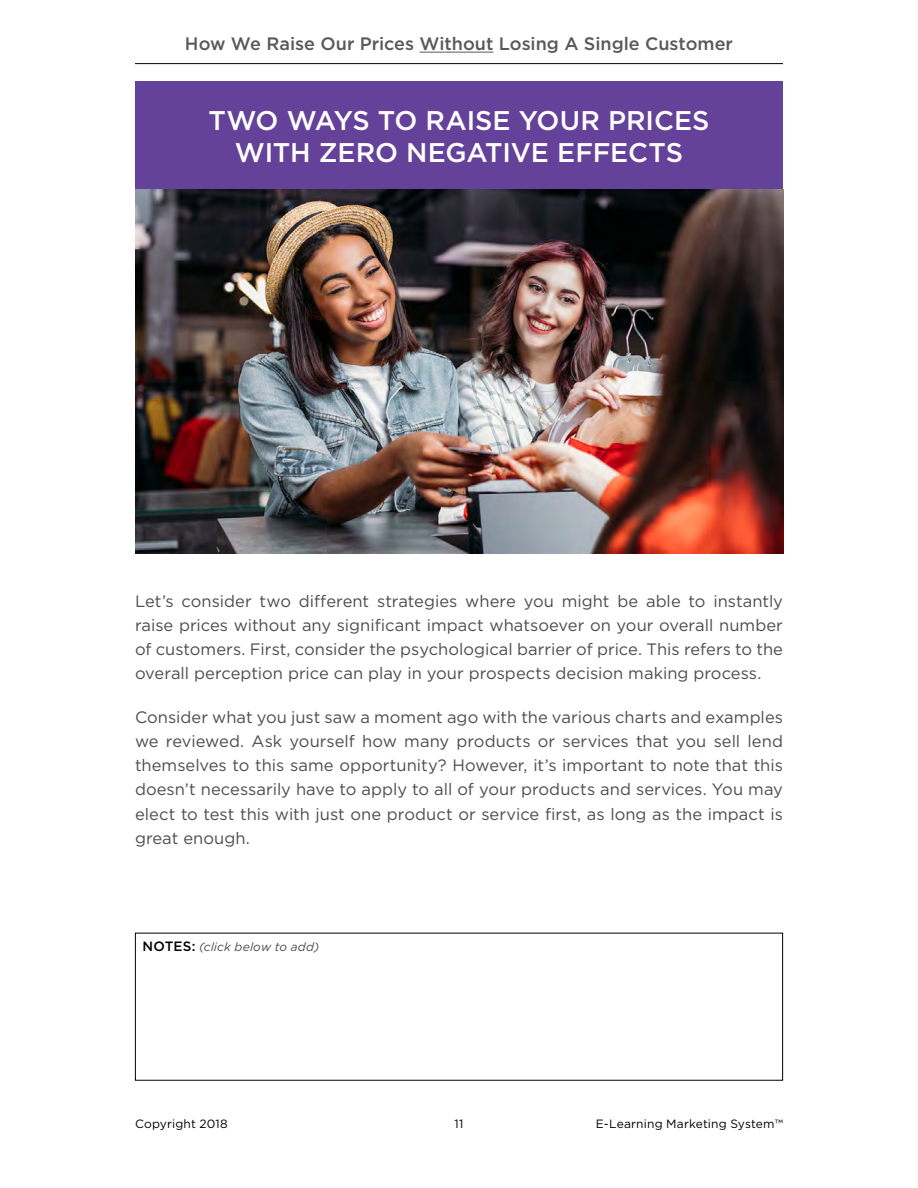
<style>
.page{position:relative;width:918px;height:1188px;background:#fff}
.page>*{position:absolute;margin:0;border:0;box-sizing:border-box;transform-origin:0 0}
.t1{font:500 27px/32.4px "Gotham";letter-spacing:-.01em;color:#fff;text-align:center}
.t2{font:500 18px "Gotham";color:#58595b}
.t3{font:16.5px/24px "Gotham";letter-spacing:.005em;color:#4d4d4f;text-align:justify}
.t4{font:12px "Gotham";letter-spacing:.015em;color:#000}
.t5{font:italic 12px "Gotham";letter-spacing:.015em;color:#4d4d4f}
.s1{font-weight:500;font-style:normal;font-size:13.5px;color:#000}
</style>
<div class="page">
<hr style="left:135px;top:63px;width:648px;height:1px;background:#000">
<hr style="left:419px;top:52px;width:75px;height:1px;background:#58595b">
<div style="left:135px;top:81px;width:648px;height:108px;background:#64429a"></div>
<img style="left:135px;top:189px;width:648px;height:365px">
<p class="t2" style="left:185px;top:32px;width:550px">How We Raise Our Prices Without Losing A Single Customer</p>
<h1 class="t1" style="left:208px;top:104px;width:503px">TWO WAYS TO RAISE YOUR PRICES<br>WITH ZERO NEGATIVE EFFECTS</h1>
<p class="t3" style="left:135px;top:589px;width:650px">Let’s consider two different strategies where you might be able to instantly raise prices without any significant impact whatsoever on your overall number of customers. First, consider the psychological barrier of price. This refers to the overall perception price can play in your prospects decision making process.</p>
<p class="t3" style="left:135px;top:705px;width:650px">Consider what you just saw a moment ago with the various charts and examples we reviewed. Ask yourself how many products or services that you sell lend themselves to this same opportunity? However, it’s important to note that this doesn’t necessarily have to apply to all of your products and services. You may elect to test this with just one product or service first, as long as the impact is great enough.</p>
<p class="t5" style="left:142px;top:939px;width:178px"><span class="s1">NOTES:</span> (click below to add)</p>
<p class="t4" style="left:135px;top:1116px;width:94px">Copyright 2018</p>
<p class="t4" style="left:455px;top:1116px;width:10px">11</p>
<p class="t4" style="left:596px;top:1116px;width:189px">E-Learning Marketing System™</p>
</div>
